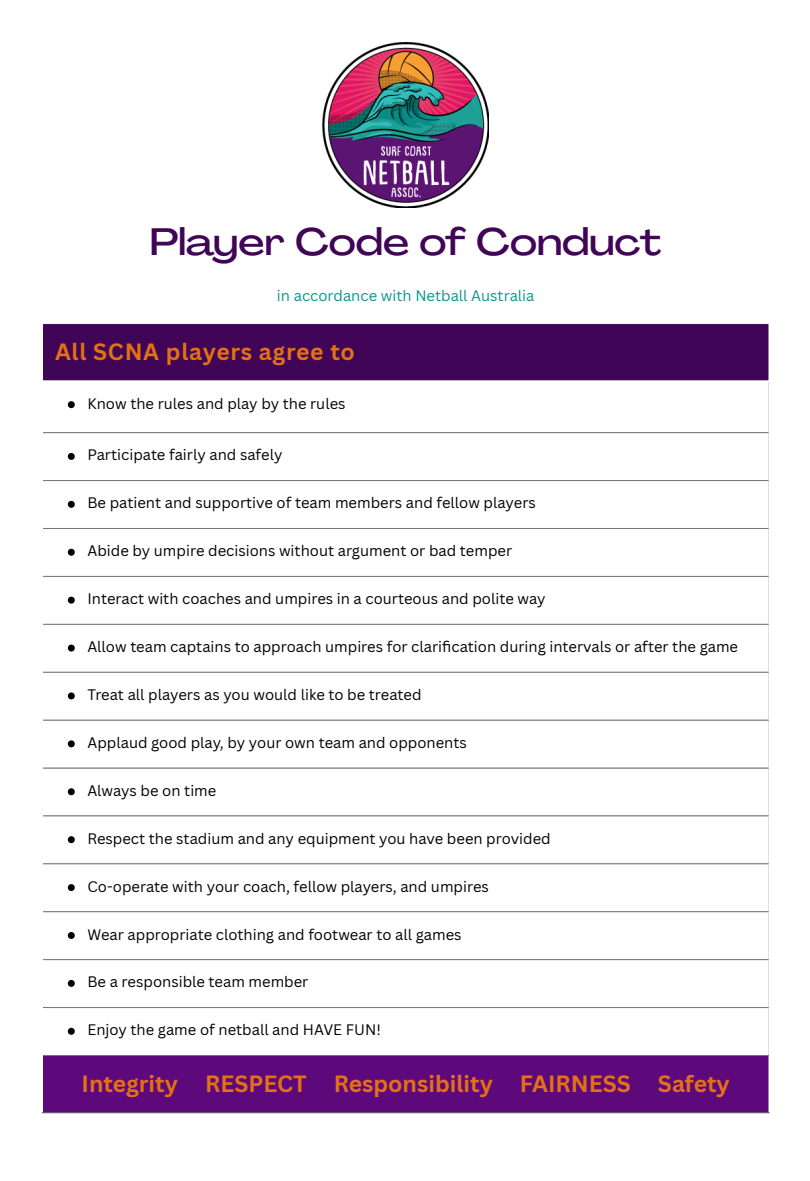
<style>
.page{position:relative;width:810px;height:1181px;background:#fff}
.page>*{position:absolute;margin:0;border:0;box-sizing:border-box;transform-origin:0 0}
.t1{font:500 expanded 37.65px "Agrandir";color:#410557}
.t2{font:700 22.95px "Canva Sans";color:#e47114}
.t3{font:700 22.95px "Canva Sans";letter-spacing:.03em;color:#e47114}
.t4{font:14.85px "Canva Sans";color:#000}
.t5{font:14.85px "Canva Sans";color:#0b948c}
</style>
<div class="page">
<img style="left:323px;top:42px;width:166px;height:166px">
<div style="left:42px;top:323px;width:727px;height:58px;background:#410557"></div>
<svg style="left:43px;top:404px;width:725px;height:631px"></svg>
<div style="left:42px;top:1055px;width:727px;height:58px;background:#5d097b"></div>
<svg style="left:68px;top:401px;width:7px;height:7px"></svg>
<svg style="left:68px;top:453px;width:7px;height:7px"></svg>
<svg style="left:68px;top:501px;width:7px;height:7px"></svg>
<svg style="left:68px;top:549px;width:7px;height:6px"></svg>
<svg style="left:68px;top:596px;width:7px;height:7px"></svg>
<svg style="left:68px;top:644px;width:7px;height:7px"></svg>
<svg style="left:68px;top:692px;width:7px;height:7px"></svg>
<svg style="left:68px;top:740px;width:7px;height:7px"></svg>
<svg style="left:68px;top:788px;width:7px;height:7px"></svg>
<svg style="left:68px;top:836px;width:7px;height:7px"></svg>
<svg style="left:68px;top:884px;width:7px;height:7px"></svg>
<svg style="left:68px;top:932px;width:7px;height:7px"></svg>
<svg style="left:68px;top:979px;width:7px;height:7px"></svg>
<svg style="left:68px;top:1027px;width:7px;height:7px"></svg>
<hr style="left:42px;top:324px;width:1px;height:788px;background:#fff">
<hr style="left:768px;top:324px;width:1px;height:788px;background:#fff">
<hr style="left:42px;top:323px;width:727px;height:1px;background:#fff">
<hr style="left:42px;top:380px;width:727px;height:1px;background:#fff">
<hr style="left:43px;top:432px;width:725px;height:1px;background:#767676">
<hr style="left:43px;top:480px;width:725px;height:1px;background:#767676">
<hr style="left:43px;top:528px;width:725px;height:1px;background:#767676">
<hr style="left:43px;top:576px;width:725px;height:1px;background:#767676">
<hr style="left:43px;top:623px;width:725px;height:2px;background:#767676">
<hr style="left:43px;top:671px;width:725px;height:1px;background:#767676">
<hr style="left:43px;top:719px;width:725px;height:1px;background:#767676">
<hr style="left:43px;top:767px;width:725px;height:1px;background:#767676">
<hr style="left:43px;top:815px;width:725px;height:1px;background:#767676">
<hr style="left:43px;top:863px;width:725px;height:1px;background:#767676">
<hr style="left:43px;top:911px;width:725px;height:1px;background:#767676">
<hr style="left:43px;top:959px;width:725px;height:1px;background:#767676">
<hr style="left:43px;top:1007px;width:725px;height:1px;background:#767676">
<hr style="left:43px;top:1054px;width:725px;height:1px;background:#767676">
<hr style="left:42px;top:1112px;width:727px;height:1px;background:#767676">
<h1 class="t1" style="left:150px;top:227px;width:513px">Player Code of Conduct</h1>
<p class="t5" style="left:277px;top:285px;width:259px">in accordance with Netball Australia</p>
<h2 class="t3" style="left:55px;top:336px;width:301px">All SCNA players agree to</h2>
<p class="t4" style="left:87px;top:393px;width:260px">Know the rules and play by the rules</p>
<p class="t4" style="left:87px;top:444px;width:196px">Participate fairly and safely</p>
<p class="t4" style="left:87px;top:492px;width:450px">Be patient and supportive of team members and fellow players</p>
<p class="t4" style="left:87px;top:540px;width:426px">Abide by umpire decisions without argument or bad temper</p>
<p class="t4" style="left:87px;top:588px;width:460px">Interact with coaches and umpires in a courteous and polite way</p>
<p class="t4" style="left:87px;top:636px;width:652px">Allow team captains to approach umpires for clarification during intervals or after the game</p>
<p class="t4" style="left:87px;top:684px;width:336px">Treat all players as you would like to be treated</p>
<p class="t4" style="left:87px;top:732px;width:381px">Applaud good play, by your own team and opponents</p>
<p class="t4" style="left:87px;top:780px;width:130px">Always be on time</p>
<p class="t4" style="left:87px;top:827px;width:465px">Respect the stadium and any equipment you have been provided</p>
<p class="t4" style="left:87px;top:875px;width:403px">Co-operate with your coach, fellow players, and umpires</p>
<p class="t4" style="left:87px;top:923px;width:376px">Wear appropriate clothing and footwear to all games</p>
<p class="t4" style="left:87px;top:971px;width:223px">Be a responsible team member</p>
<p class="t4" style="left:87px;top:1019px;width:295px">Enjoy the game of netball and HAVE FUN!</p>
<h2 class="t2" style="left:82px;top:1067px;width:650px">Integrity RESPECT Responsibility FAIRNESS Safety</h2>
</div>
